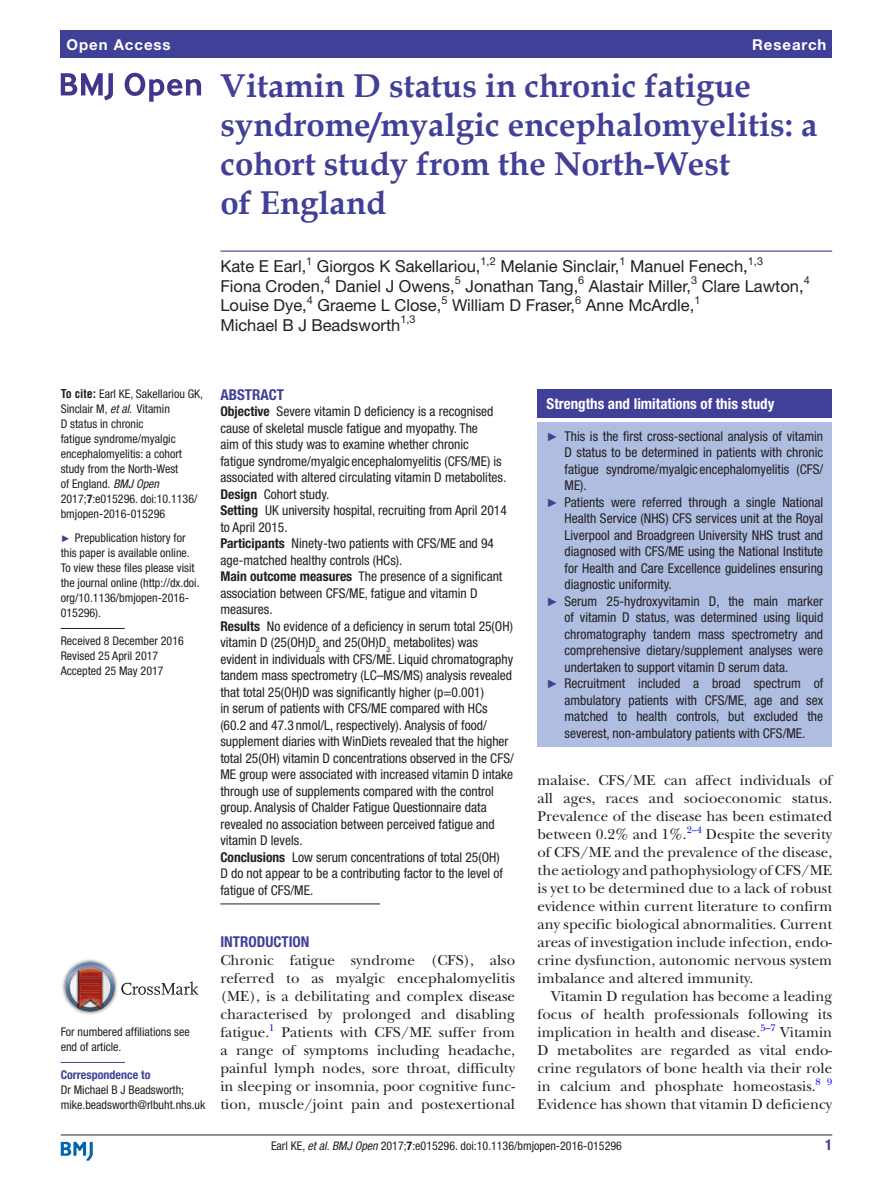
<style>
.page{position:relative;width:893px;height:1191px;background:#fff}
.page>*{position:absolute;margin:0;border:0;box-sizing:border-box;transform-origin:0 0}
.t1{font:700 33px/39px "Book Antiqua";color:#414099}
.t2{font:16.5px "Helvetica Neue LT Std";color:#231f20}
.t3{font:15px/18px "New Baskerville";color:#231f20;text-align:justify}
.t4{font:700 condensed 15px "Helvetica Neue LT Std";color:#fff}
.t5{font:700 condensed 15px "Helvetica Neue LT Std";color:#414099}
.t6{font:700 15px "Helvetica Neue LT Std";letter-spacing:.065em;color:#fff}
.t7{font:condensed 13.5px/16.5px "Helvetica Neue LT Std";color:#231f20}
.t8{font:condensed 12px/15px "Helvetica Neue LT Std";color:#231f20}
.t9{font:700 condensed 12px "Helvetica Neue LT Std";color:#414099}
.t10{font:10.95px "Helvetica Neue LT Std";color:#231f20}
.t11{font:9.9px "New Baskerville";color:#00f}
.s1{font-family:"Helvetica LT Std";font-weight:700}
.s2{font-style:italic}
.s3{font-weight:700}
.s4{font-family:"Arial";font-stretch:normal;font-size:9.75px;color:#414099}
.s5{font-family:"Arial";font-stretch:normal;font-size:12px;color:#414099}
</style>
<div class="page">
<hr style="left:61px;top:1134px;width:771px;height:1px;background:#231f20">
<svg style="left:61px;top:1141px;width:32px;height:19px"></svg>
<div style="left:61px;top:31px;width:771px;height:27px;background:#414099"></div>
<hr style="left:220px;top:903px;width:160px;height:1px;background:#231f20">
<hr style="left:220px;top:250px;width:612px;height:2px;background:#414099">
<hr style="left:61px;top:628px;width:64px;height:1px;background:#231f20">
<hr style="left:61px;top:1062px;width:64px;height:1px;background:#414099">
<svg style="left:61px;top:73px;width:52px;height:27px"></svg>
<svg style="left:125px;top:73px;width:76px;height:29px"></svg>
<img style="left:62px;top:959px;width:55px;height:55px">
<svg style="left:66px;top:962px;width:49px;height:49px;background:#a78689"></svg>
<svg style="left:121px;top:981px;width:78px;height:13px"></svg>
<div style="left:538px;top:389px;width:294px;height:29px;background:#414099"></div>
<div style="left:538px;top:422px;width:294px;height:324px;background:#afbde1"></div>
<p class="t6" style="left:66px;top:35px;width:106px">Open Access</p>
<p class="t6" style="left:752px;top:35px;width:76px">Research</p>
<h1 class="t1" style="left:220px;top:66px;width:599px">Vitamin D status in chronic fatigue syndrome/myalgic encephalomyelitis: a cohort study from the North-West<br>of England</h1>
<p class="t2" style="left:220px;top:257px;width:87px">Kate E Earl,</p>
<p class="t10" style="left:306px;top:254px;width:8px">1</p>
<p class="t2" style="left:317px;top:257px;width:165px">Giorgos K Sakellariou,</p>
<p class="t10" style="left:481px;top:254px;width:17px">1,2</p>
<p class="t2" style="left:500px;top:257px;width:121px">Melanie Sinclair,</p>
<p class="t10" style="left:619px;top:254px;width:8px">1</p>
<p class="t2" style="left:630px;top:257px;width:119px">Manuel Fenech,</p>
<p class="t10" style="left:748px;top:254px;width:17px">1,3</p>
<p class="t2" style="left:220px;top:276px;width:106px">Fiona Croden,</p>
<p class="t10" style="left:325px;top:274px;width:8px">4</p>
<p class="t2" style="left:335px;top:276px;width:121px">Daniel J Owens,</p>
<p class="t10" style="left:455px;top:274px;width:8px">5</p>
<p class="t2" style="left:465px;top:276px;width:114px">Jonathan Tang,</p>
<p class="t10" style="left:578px;top:274px;width:8px">6</p>
<p class="t2" style="left:589px;top:276px;width:104px">Alastair Miller,</p>
<p class="t10" style="left:691px;top:274px;width:8px">3</p>
<p class="t2" style="left:702px;top:276px;width:104px">Clare Lawton,</p>
<p class="t10" style="left:804px;top:274px;width:8px">4</p>
<p class="t2" style="left:220px;top:296px;width:88px">Louise Dye,</p>
<p class="t10" style="left:307px;top:293px;width:8px">4</p>
<p class="t2" style="left:318px;top:296px;width:125px">Graeme L Close,</p>
<p class="t10" style="left:441px;top:293px;width:8px">5</p>
<p class="t2" style="left:452px;top:296px;width:125px">William D Fraser,</p>
<p class="t10" style="left:575px;top:293px;width:8px">6</p>
<p class="t2" style="left:586px;top:296px;width:110px">Anne McArdle,</p>
<p class="t10" style="left:694px;top:293px;width:8px">1</p>
<p class="t2" style="left:220px;top:315px;width:181px">Michael B J Beadsworth</p>
<p class="t10" style="left:400px;top:313px;width:17px">1,3</p>
<p class="t8" style="left:61px;top:386px;width:144px"><span class="s1">To cite:</span> Earl KE, Sakellariou GK,<br>Sinclair M, <span class="s2">et al</span>. Vitamin<br>D status in chronic<br>fatigue syndrome/myalgic encephalomyelitis: a cohort study from the North-West<br>of England. <span class="s2">BMJ Open<br></span>2017;<span class="s3">7</span>:e015296. doi:10.1136/ bmjopen-2016-015296</p>
<p class="t8" style="left:61px;top:530px;width:140px"><span class="s4">►</span> Prepublication history for this paper is available online.<br>To view these files please visit the journal online (http://dx.doi. org/10.1136/bmjopen-2016-<br>015296).</p>
<p class="t8" style="left:61px;top:633px;width:125px">Received 8 December 2016<br>Revised 25 April 2017<br>Accepted 25 May 2017</p>
<p class="t8" style="left:61px;top:1024px;width:130px">For numbered affiliations see end of article.</p>
<p class="t9" style="left:61px;top:1067px;width:91px">Correspondence to</p>
<p class="t8" style="left:61px;top:1082px;width:146px">Dr Michael B J Beadsworth; mike.beadsworth@rlbuht.nhs.uk</p>
<p class="t5" style="left:220px;top:385px;width:65px">Abstract</p>
<p class="t7" style="left:220px;top:403px;width:295px"><span class="s3">Objective</span> Severe vitamin D deficiency is a recognised cause of skeletal muscle fatigue and myopathy. The<br>aim of this study was to examine whether chronic<br>fatigue syndrome/myalgic encephalomyelitis (CFS/ME) is associated with altered circulating vitamin D metabolites.<br><span class="s3">Design</span> Cohort study.<br><span class="s3">Setting</span> UK university hospital, recruiting from April 2014 to April 2015.<br><span class="s3">Participants</span> Ninety-two patients with CFS/ME and 94 age-matched healthy controls (HCs).<br><span class="s3">Main outcome measures</span> The presence of a significant association between CFS/ME, fatigue and vitamin D measures.<br><span class="s3">Results</span> No evidence of a deficiency in serum total 25(OH) vitamin D (25(OH)D<sub>2</sub> and 25(OH)D<sub>3</sub> metabolites) was evident in individuals with CFS/ME. Liquid chromatography tandem mass spectrometry (LC–MS/MS) analysis revealed that total 25(OH)D was significantly higher (p=0.001)<br>in serum of patients with CFS/ME compared with HCs (60.2 and 47.3 nmol/L, respectively). Analysis of food/ supplement diaries with WinDiets revealed that the higher total 25(OH) vitamin D concentrations observed in the CFS/ ME group were associated with increased vitamin D intake through use of supplements compared with the control group. Analysis of Chalder Fatigue Questionnaire data revealed no association between perceived fatigue and vitamin D levels.<br><span class="s3">Conclusions</span> Low serum concentrations of total 25(OH)<br>D do not appear to be a contributing factor to the level of fatigue of CFS/ME.</p>
<p class="t5" style="left:220px;top:933px;width:91px">Introduction</p>
<p class="t3" style="left:220px;top:951px;width:296px">Chronic fatigue syndrome (CFS), also referred to as myalgic encephalomyelitis (ME), is a debilitating and complex disease characterised by prolonged and disabling fatigue.</p>
<p class="t11" style="left:269px;top:1021px;width:7px">1</p>
<p class="t3" style="left:220px;top:1023px;width:296px;text-indent:61px">Patients with CFS/ME suffer from a range of symptoms including headache, painful lymph nodes, sore throat, difficulty in sleeping or insomnia, poor cognitive func&shy;tion, muscle/joint pain and postexertional</p>
<p class="t4" style="left:547px;top:394px;width:229px">Strengths and limitations of this study</p>
<p class="t7" style="left:547px;top:427px;width:278px"><span class="s5">►</span> This is the first cross-sectional analysis of vitamin</p>
<p class="t7" style="left:565px;top:444px;width:260px">D status to be determined in patients with chronic</p>
<p class="t7" style="left:565px;top:460px;width:260px">fatigue syndrome/myalgic encephalomyelitis (CFS/</p>
<p class="t7" style="left:565px;top:477px;width:24px">ME).</p>
<p class="t7" style="left:547px;top:493px;width:278px"><span class="s5">►</span> Patients were referred through a single National</p>
<p class="t7" style="left:565px;top:510px;width:260px">Health Service (NHS) CFS services unit at the Royal</p>
<p class="t7" style="left:565px;top:526px;width:260px">Liverpool and Broadgreen University NHS trust and</p>
<p class="t7" style="left:565px;top:543px;width:260px">diagnosed with CFS/ME using the National Institute</p>
<p class="t7" style="left:565px;top:559px;width:260px">for Health and Care Excellence guidelines ensuring</p>
<p class="t7" style="left:565px;top:576px;width:109px">diagnostic uniformity.</p>
<p class="t7" style="left:547px;top:592px;width:278px"><span class="s5">►</span> Serum 25-hydroxyvitamin D, the main marker</p>
<p class="t7" style="left:565px;top:609px;width:260px">of vitamin D status, was determined using liquid</p>
<p class="t7" style="left:565px;top:625px;width:260px">chromatography tandem mass spectrometry and</p>
<p class="t7" style="left:565px;top:642px;width:260px">comprehensive dietary/supplement analyses were</p>
<p class="t7" style="left:565px;top:658px;width:225px">undertaken to support vitamin D serum data.</p>
<p class="t7" style="left:547px;top:675px;width:278px"><span class="s5">►</span> Recruitment included a broad spectrum of</p>
<p class="t7" style="left:565px;top:691px;width:260px">ambulatory patients with CFS/ME, age and sex</p>
<p class="t7" style="left:565px;top:708px;width:260px">matched to health controls, but excluded the</p>
<p class="t7" style="left:565px;top:724px;width:242px">severest, non-ambulatory patients with CFS/ME.</p>
<p class="t3" style="left:538px;top:771px;width:296px">malaise. CFS/ME can affect individuals of all ages, races and socioeconomic status.<br>Prevalence of the disease has been estimated between 0.2% and 1%.<sup>2–4</sup> Despite the severity of CFS/ME and the prevalence of the disease, the aetiology and pathophysiology of CFS/ME is yet to be determined due to a lack of robust evidence within current literature to confirm any specific biological abnormalities. Current areas of investigation include infection, endo&shy;crine dysfunction, autonomic nervous system imbalance and altered immunity.</p>
<p class="t3" style="left:538px;top:987px;width:296px;text-indent:14px">Vitamin D regulation has become a leading focus of health professionals following its implication in health and disease.<sup>5–7</sup> Vitamin D metabolites are regarded as vital endo&shy;crine regulators of bone health via their role in calcium and phosphate homeostasis.</p>
<p class="t11" style="left:816px;top:1075px;width:18px">8 9</p>
<p class="t3" style="left:538px;top:1095px;width:296px">Evidence has shown that vitamin D deficiency</p>
<p class="t8" style="left:271px;top:1137px;width:352px">Earl KE, <span class="s2">et al</span>. <span class="s2">BMJ Open</span> 2017;<span class="s3">7</span>:e015296. doi:10.1136/bmjopen-2016-015296</p>
<p class="t5" style="left:825px;top:1135px;width:9px">1</p>
</div>
